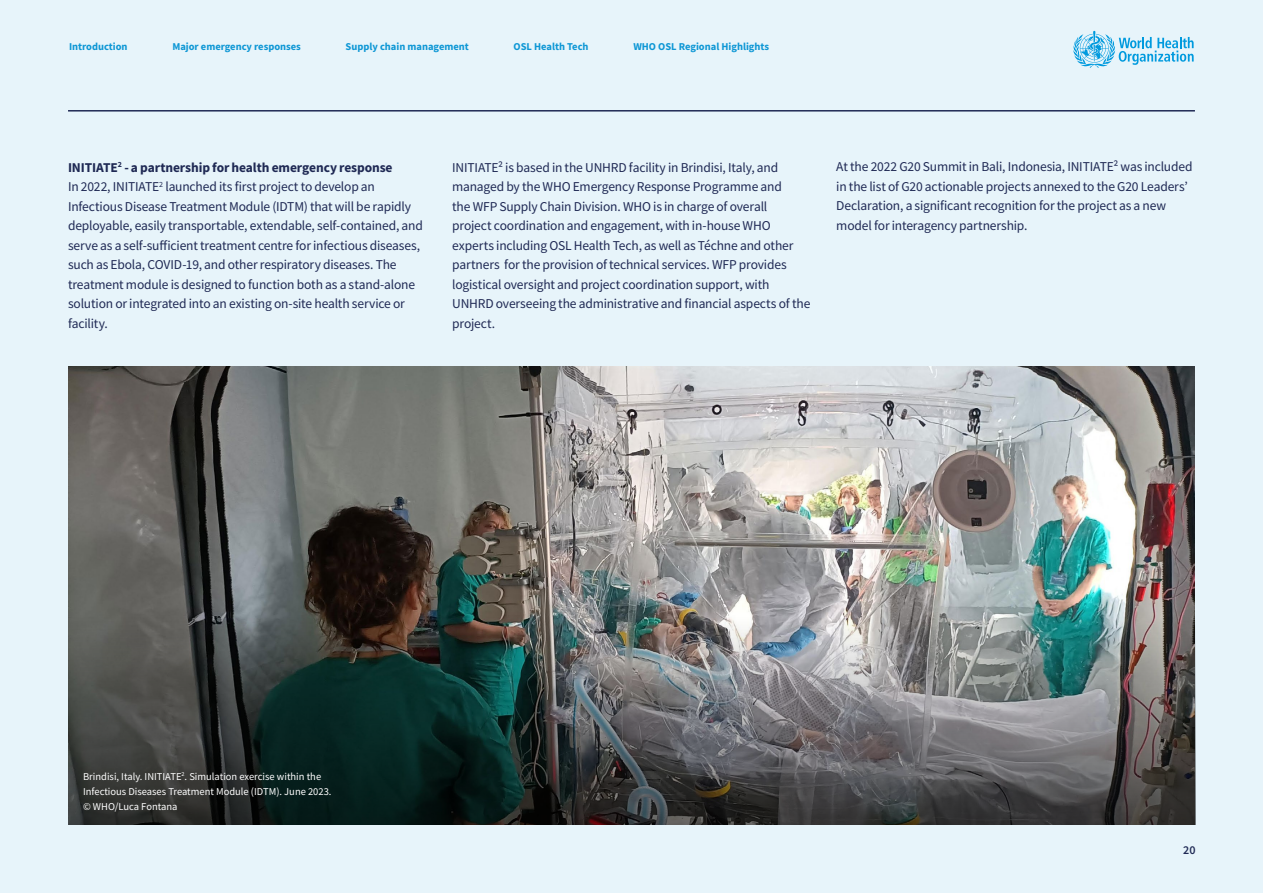
<style>
.page{position:relative;width:1263px;height:893px;background:#e7f4fa}
.page>*{position:absolute;margin:0;border:0;box-sizing:border-box;transform-origin:0 0}
.t1{font:13.5px/19.5px "Source Sans Pro";letter-spacing:-.015em;color:#1f2954}
.t2{font:600 12px "Source Sans Pro";color:#1f2954}
.t3{font:10.5px/15px "Source Sans Pro";color:#fff}
.t4{font:700 10.5px "Source Sans Pro";color:#0e97d5}
.s1{font-weight:700}
</style>
<div class="page">
<img style="left:68px;top:367px;width:1127px;height:245px">
<hr style="left:68px;top:110px;width:1127px;height:2px;background:#1f2954">
<img style="left:68px;top:612px;width:1127px;height:213px">
<svg style="left:1073px;top:31px;width:121px;height:37px"></svg>
<p class="t4" style="left:69px;top:40px;width:60px">Introduction</p>
<p class="t4" style="left:172px;top:40px;width:130px">Major emergency responses</p>
<p class="t4" style="left:346px;top:40px;width:125px">Supply chain management</p>
<p class="t4" style="left:514px;top:40px;width:76px">OSL Health Tech</p>
<p class="t4" style="left:633px;top:40px;width:137px">WHO OSL Regional Highlights</p>
<p class="t1" style="left:68px;top:157px;width:356px"><span class="s1">INITIATE</span><sup>2</sup> <span class="s1">- a partnership for health emergency response<br></span>In 2022, INITIATE<sup>2</sup> launched its first project to develop an Infectious Disease Treatment Module (IDTM) that will be rapidly deployable, easily transportable, extendable, self-contained, and serve as a self-sufficient treatment centre for infectious diseases, such as Ebola, COVID-19, and other respiratory diseases. The treatment module is designed to function both as a stand-alone solution or integrated into an existing on-site health service or facility.</p>
<p class="t1" style="left:452px;top:157px;width:360px">INITIATE² is based in the UNHRD facility in Brindisi, Italy, and managed by the WHO Emergency Response Programme and<br>the WFP Supply Chain Division. WHO is in charge of overall<br>project coordination and engagement, with in-house WHO experts including OSL Health Tech, as well as Téchne and other partners for the provision of technical services. WFP provides logistical oversight and project coordination support, with UNHRD overseeing the administrative and financial aspects of the project.</p>
<p class="t1" style="left:836px;top:157px;width:358px">At the 2022 G20 Summit in Bali, Indonesia, INITIATE² was included in the list of G20 actionable projects annexed to the G20 Leaders’ Declaration, a significant recognition for the project as a new model for interagency partnership.</p>
<p class="t3" style="left:83px;top:769px;width:250px">Brindisi, Italy. INITIATE<sup>2</sup>. Simulation exercise within the<br>Infectious Diseases Treatment Module (IDTM). June 2023. © WHO/Luca Fontana</p>
<p class="t2" style="left:1183px;top:842px;width:14px">20</p>
</div>
